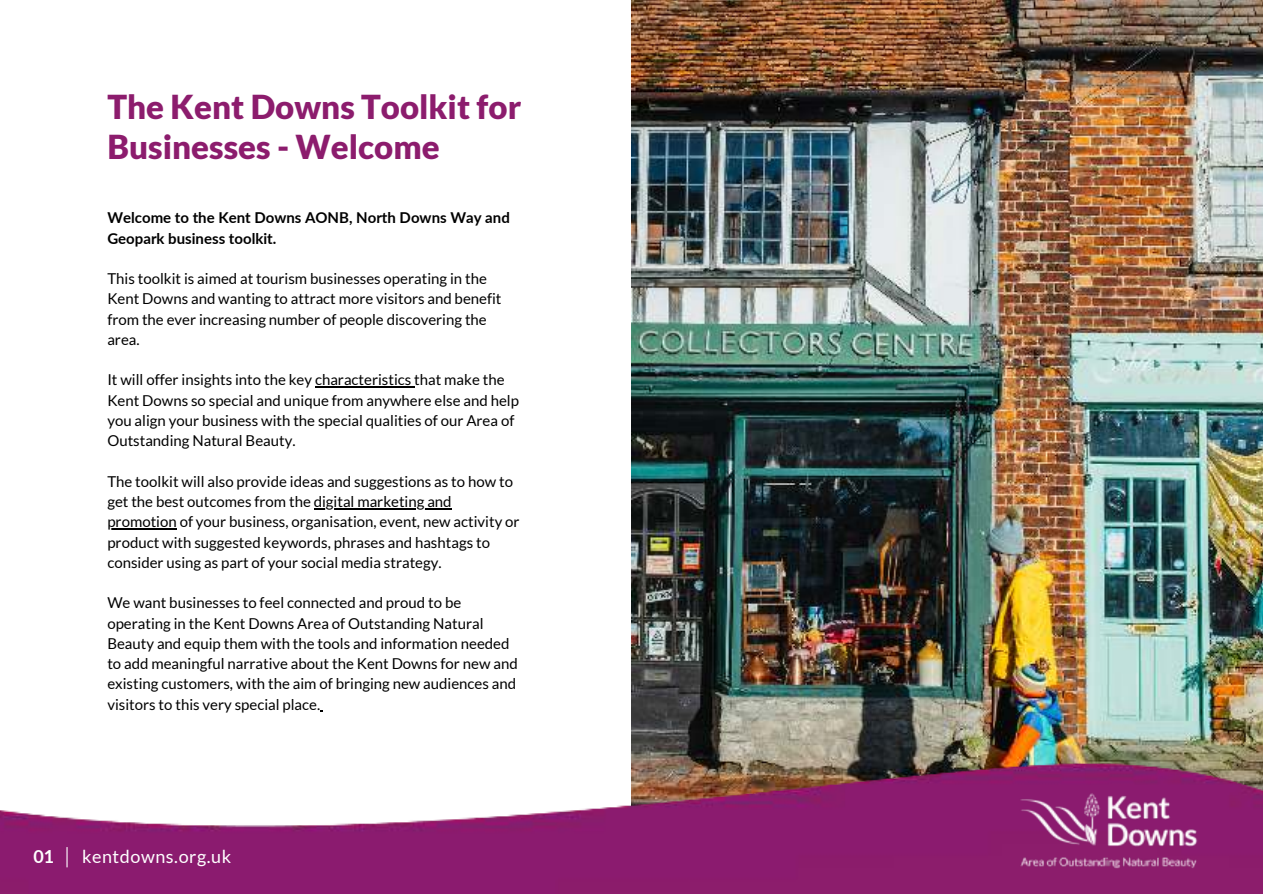
<style>
.page{position:relative;width:1263px;height:894px;background:#fff}
.page>*{position:absolute;margin:0;border:0;box-sizing:border-box;transform-origin:0 0}
.t1{font:900 33px/39.3px "Lato";color:#8c1c6d}
.t2{font:18px "Lato";letter-spacing:.03em;color:#fff}
.t3{font:700 18px "Lato";color:#fff}
.t4{font:15px/20.2px "Lato";color:#000}
.t5{font:700 15px/20.2px "Lato";color:#000}
</style>
<div class="page">
<img style="left:631px;top:0;width:631px;height:715px">
<img style="left:0;top:715px;width:1263px;height:178px">
<img style="left:1014px;top:788px;width:187px;height:83px">
<hr style="left:66px;top:846px;width:2px;height:21px;background:#fff">
<hr style="left:315px;top:386px;width:99px;height:1px;background:#000">
<hr style="left:314px;top:508px;width:138px;height:1px;background:#000">
<hr style="left:107px;top:528px;width:70px;height:1px;background:#000">
<h1 class="t1" style="left:107px;top:87px;width:415px">The Kent Downs Toolkit for<br>Businesses - Welcome</h1>
<p class="t5" style="left:107px;top:207px;width:404px">Welcome to the Kent Downs AONB, North Downs Way and<br>Geopark business toolkit.</p>
<p class="t4" style="left:107px;top:268px;width:396px">This toolkit is aimed at tourism businesses operating in the Kent Downs and wanting to attract more visitors and benefit from the ever increasing number of people discovering the area.</p>
<p class="t4" style="left:107px;top:369px;width:413px">It will offer insights into the key characteristics that make the Kent Downs so special and unique from anywhere else and help you align your business with the special qualities of our Area of Outstanding Natural Beauty.</p>
<p class="t4" style="left:107px;top:471px;width:414px">The toolkit will also provide ideas and suggestions as to how to get the best outcomes from the digital marketing and promotion of your business, organisation, event, new activity or product with suggested keywords, phrases and hashtags to consider using as part of your social media strategy.</p>
<p class="t4" style="left:107px;top:592px;width:412px">We want businesses to feel connected and proud to be operating in the Kent Downs Area of Outstanding Natural Beauty and equip them with the tools and information needed to add meaningful narrative about the Kent Downs for new and existing customers, with the aim of bringing new audiences and visitors to this very special place.</p>
<p class="t3" style="left:34px;top:842px;width:22px">01</p>
<p class="t2" style="left:82px;top:846px;width:151px">kentdowns.org.uk</p>
</div>
